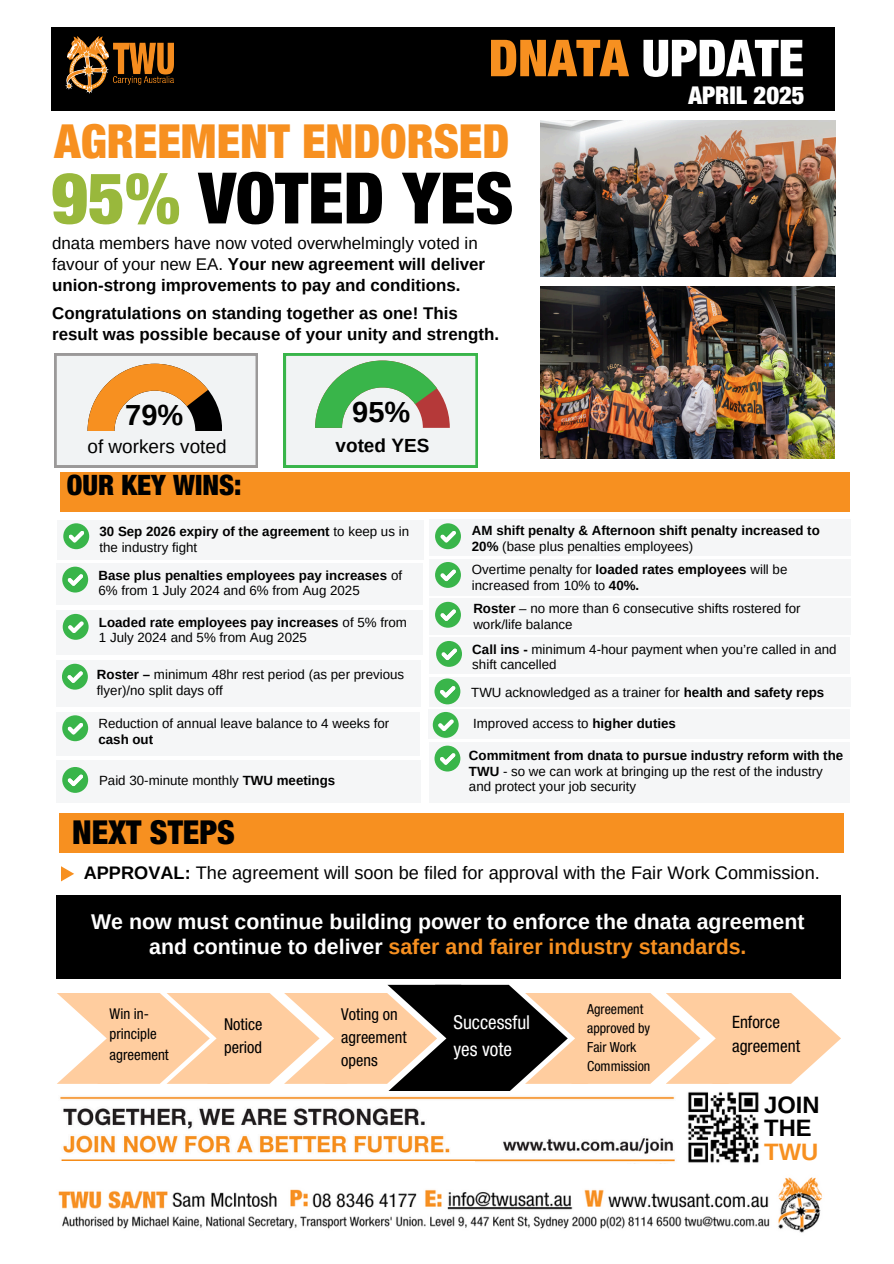
<style>
.page{position:relative;width:894px;height:1264px;background:#fff}
.page>*{position:absolute;margin:0;border:0;box-sizing:border-box;transform-origin:0 0}
.t1{font:900 condensed 70.95px "Helvetica Neue LT Std";color:#000}
.t2{font:900 condensed 51px "Helvetica Neue LT Std";color:#fff}
.t3{font:900 condensed 47.1px "Helvetica Neue LT Std";color:#f79020}
.t4{font:900 condensed 33px "Helvetica Neue LT Std";color:#000}
.t5{font:700 28.95px "Arimo";color:#000}
.t6{font:900 condensed 28.2px "Helvetica Neue LT Std";color:#000}
.t7{font:900 condensed 24.6px "Helvetica Neue LT Std";color:#fff}
.t8{font:700 23.7px/23.7px "Arimo";color:#000}
.t9{font:700 21.3px/24.8px "Arimo";color:#fff;text-align:center}
.t10{font:condensed 19.2px/26.2px "Helvetica Neue LT Std";color:#fff}
.t11{font:18.9px "Arimo";color:#000}
.t12{font:700 18.9px "Arimo";color:#000}
.t13{font:18.15px "Arimo";color:#000}
.t14{font:condensed 17.1px/23.9px "Helvetica Neue LT Std";color:#000}
.t15{font:700 16.95px/20.7px "Arimo";color:#000}
.t16{font:condensed 16.35px/22.5px "Helvetica Neue LT Std";color:#000}
.t17{font:condensed 14.85px/20.4px "Helvetica Neue LT Std";color:#000}
.t18{font:condensed 13.95px/18.9px "Helvetica Neue LT Std";color:#000}
.t19{font:13.35px/15.6px "Arimo";color:#000}
.t20{font:700 13.35px/15.6px "Arimo";color:#000}
.s1{color:#f79020}
.s2{color:#99b83c}
.s3{font-weight:400}
.s4{font-weight:700}
</style>
<div class="page">
<div style="left:51px;top:27px;width:783px;height:84px;background:#000"></div>
<img style="left:65px;top:36px;width:109px;height:58px">
<div style="left:57px;top:895px;width:783px;height:84px;background:#000"></div>
<svg style="left:57px;top:984px;width:783px;height:107px"></svg>
<img style="left:540px;top:120px;width:294px;height:157px">
<img style="left:475px;top:1096px;width:200px;height:66px">
<img style="left:60px;top:1096px;width:415px;height:64px">
<img style="left:688px;top:1092px;width:71px;height:71px">
<div style="left:60px;top:473px;width:789px;height:39px;background:#f79020"></div>
<div style="left:57px;top:520px;width:366px;height:39px;background:#f1f3f4"></div>
<svg style="left:63px;top:523px;width:26px;height:26px"></svg>
<div style="left:56px;top:563px;width:366px;height:42px;background:#f1f3f4"></div>
<svg style="left:62px;top:566px;width:26px;height:26px"></svg>
<div style="left:429px;top:742px;width:420px;height:61px;background:#f1f3f4"></div>
<svg style="left:434px;top:745px;width:26px;height:26px"></svg>
<div style="left:429px;top:520px;width:420px;height:36px;background:#f1f3f4"></div>
<svg style="left:435px;top:523px;width:26px;height:26px"></svg>
<div style="left:429px;top:559px;width:420px;height:36px;background:#f1f3f4"></div>
<svg style="left:435px;top:562px;width:26px;height:26px"></svg>
<div style="left:429px;top:598px;width:420px;height:36px;background:#f1f3f4"></div>
<svg style="left:435px;top:602px;width:26px;height:25px"></svg>
<div style="left:56px;top:660px;width:364px;height:47px;background:#f1f3f4"></div>
<svg style="left:62px;top:663px;width:26px;height:26px"></svg>
<div style="left:56px;top:712px;width:364px;height:43px;background:#f1f3f4"></div>
<svg style="left:62px;top:715px;width:26px;height:26px"></svg>
<div style="left:56px;top:760px;width:364px;height:43px;background:#f1f3f4"></div>
<svg style="left:62px;top:767px;width:26px;height:25px"></svg>
<div style="left:429px;top:677px;width:420px;height:30px;background:#f1f3f4"></div>
<svg style="left:434px;top:678px;width:26px;height:26px"></svg>
<div style="left:57px;top:610px;width:366px;height:45px;background:#f1f3f4"></div>
<svg style="left:63px;top:614px;width:26px;height:25px"></svg>
<div style="left:429px;top:638px;width:420px;height:35px;background:#f1f3f4"></div>
<svg style="left:436px;top:641px;width:26px;height:26px"></svg>
<div style="left:429px;top:709px;width:420px;height:30px;background:#f1f3f4"></div>
<svg style="left:432px;top:712px;width:26px;height:25px"></svg>
<div style="left:59px;top:813px;width:784px;height:39px;background:#f79020"></div>
<svg style="left:61px;top:866px;width:13px;height:15px"></svg>
<svg style="left:54px;top:353px;width:203px;height:114px"></svg>
<svg style="left:284px;top:353px;width:193px;height:114px"></svg>
<img style="left:540px;top:286px;width:294px;height:172px">
<img style="left:58px;top:1177px;width:765px;height:56px">
<h6 class="t2" style="left:488px;top:40px;width:317px"><span class="s1">DNATA</span> UPDATE</h6>
<h2 class="t3" style="left:54px;top:124px;width:456px">AGREEMENT ENDORSED</h2>
<p class="t1" style="left:51px;top:173px;width:463px"><span class="s2">95%</span> VOTED YES</p>
<p class="t15" style="left:52px;top:233px;width:434px"><span class="s3">dnata members have now voted overwhelmingly voted in favour of your new EA.</span> Your new agreement will deliver union-strong improvements to pay and conditions.</p>
<p class="t15" style="left:52px;top:303px;width:448px">Congratulations on standing together as one! This result was possible because of your unity and strength.</p>
<p class="t5" style="left:125px;top:399px;width:60px">79%</p>
<p class="t11" style="left:87px;top:436px;width:140px">of workers voted</p>
<p class="t5" style="left:352px;top:396px;width:60px">95%</p>
<p class="t12" style="left:335px;top:435px;width:95px">voted YES</p>
<h5 class="t7" style="left:688px;top:87px;width:118px">APRIL 2025</h5>
<p class="t6" style="left:67px;top:475px;width:176px">OUR KEY WINS:</p>
<h4 class="t20" style="left:99px;top:524px;width:311px">30 Sep 2026 expiry of the agreement <span class="s3">to keep us in the industry fight</span></h4>
<p class="t20" style="left:98px;top:567px;width:305px">Base plus penalties employees pay increases <span class="s3">of<br>6% from 1 July 2024 and 6% from Aug 2025</span></p>
<p class="t19" style="left:99px;top:614px;width:309px"><span class="s4">Loaded rate employees pay increases</span> of 5% from<br>1 July 2024 and 5% from Aug 2025</p>
<p class="t19" style="left:97px;top:667px;width:309px"><span class="s4">Roster –</span> minimum 48hr rest period (as per previous flyer)/no split days off</p>
<p class="t19" style="left:98px;top:716px;width:292px">Reduction of annual leave balance to 4 weeks for <span class="s4">cash out</span></p>
<p class="t19" style="left:99px;top:772px;width:237px">Paid 30-minute monthly <span class="s4">TWU meetings</span></p>
<p class="t20" style="left:472px;top:523px;width:349px">AM shift penalty &amp; Afternoon shift penalty increased to<br>20% <span class="s3">(base plus penalties employees)</span></p>
<p class="t19" style="left:472px;top:561px;width:317px">Overtime penalty for <span class="s4">loaded rates employees</span> will be increased from 10% to <span class="s4">40%.</span></p>
<p class="t19" style="left:473px;top:600px;width:328px"><span class="s4">Roster</span> – no more than 6 consecutive shifts rostered for work/life balance</p>
<p class="t19" style="left:472px;top:641px;width:365px"><span class="s4">Call ins -</span> minimum 4-hour payment when you’re called in and shift cancelled</p>
<p class="t19" style="left:471px;top:684px;width:354px">TWU acknowledged as a trainer for <span class="s4">health and safety reps</span></p>
<p class="t19" style="left:473px;top:716px;width:204px">Improved access to <span class="s4">higher duties</span></p>
<p class="t19" style="left:469px;top:747px;width:376px"><span class="s4">Commitment from dnata to pursue industry reform with the<br>TWU</span> - so we can work at bringing up the rest of the industry and protect your job security</p>
<p class="t4" style="left:72px;top:820px;width:164px">NEXT STEPS</p>
<p class="t13" style="left:84px;top:862px;width:737px"><span class="s4">APPROVAL:</span> The agreement will soon be filed for approval with the Fair Work Commission.</p>
<h2 class="t9" style="left:91px;top:909px;width:714px">We now must continue building power to enforce the dnata agreement and continue to deliver <span class="s1">safer and fairer industry standards.</span></h2>
<p class="t17" style="left:109px;top:1005px;width:61px">Win in&shy;principle agreement</p>
<h1 class="t16" style="left:224px;top:1015px;width:40px">Notice period</h1>
<p class="t16" style="left:341px;top:1005px;width:67px">Voting on agreement opens</p>
<p class="t10" style="left:453px;top:1012px;width:78px">Successful yes vote</p>
<p class="t18" style="left:587px;top:1001px;width:64px">Agreement approved by<br>Fair Work<br>Commission</p>
<h5 class="t14" style="left:732px;top:1012px;width:69px">Enforce agreement</h5>
<p class="t8" style="left:764px;top:1092px;width:57px">JOIN<br>THE<br><span class="s1">TWU</span></p>
</div>
